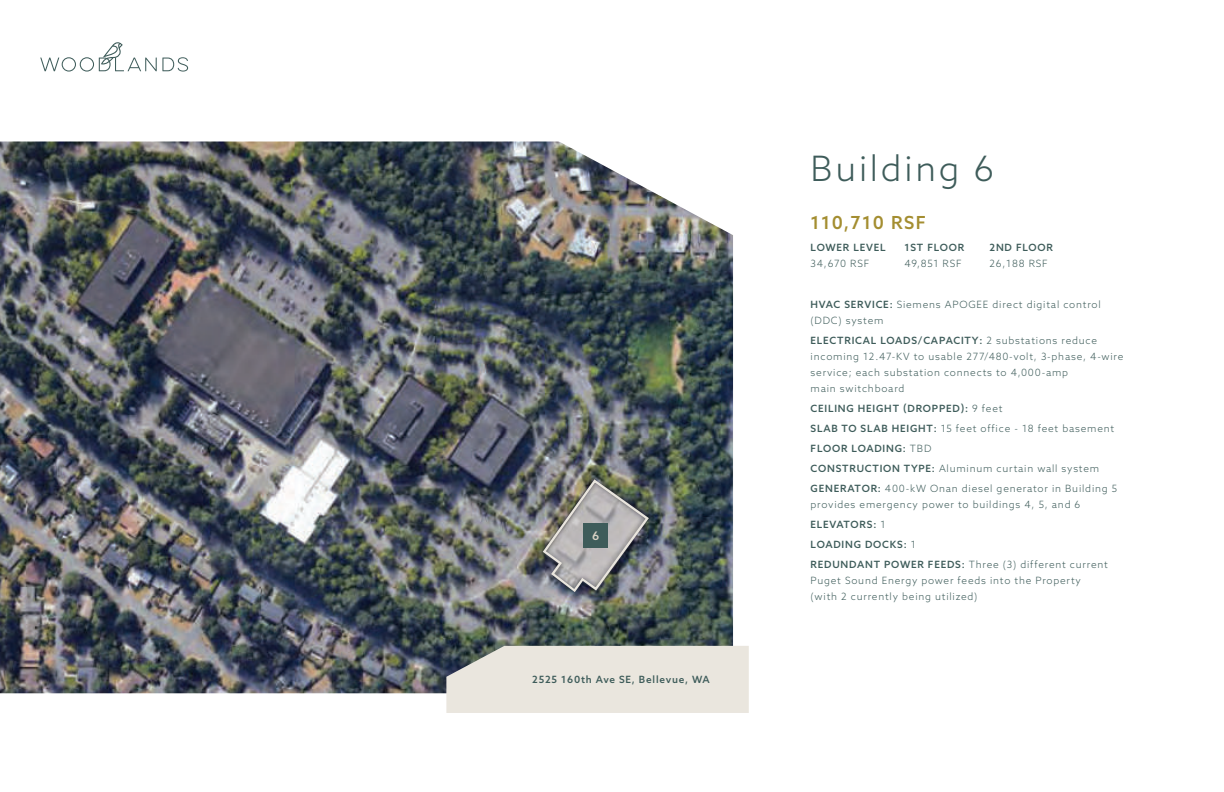
<style>
.page{position:relative;width:1224px;height:792px;background:#fff}
.page>*{position:absolute;margin:0;border:0;box-sizing:border-box;transform-origin:0 0}
.t1{font:300 35px "Azo Sans";letter-spacing:.08em;color:#3e5c5a}
.t2{font:500 18px "Azo Sans";letter-spacing:.08em;color:#a48e31}
.t3{font:500 11.8px "Azo Sans";color:#d8d2c4}
.t4{font:300 10px/20px "Azo Sans";letter-spacing:.08em;color:#3e5c5a}
.t5{font:500 10px "Azo Sans";letter-spacing:.08em;color:#3e5c5a}
.s1{font-weight:500}
</style>
<div class="page">
<svg style="left:40px;top:42px;width:148px;height:30px"></svg>
<img style="left:0;top:142px;width:733px;height:551px">
<div style="left:537px;top:474px;width:117px;height:124px;background:#231f20;opacity:.75"></div>
<img style="left:541px;top:478px;width:109px;height:116px">
<div style="left:584px;top:524px;width:24px;height:24px;background:#3e5c5a"></div>
<div style="left:446px;top:646px;width:303px;height:67px;background:#eae6de"></div>
<p class="t3" style="left:592px;top:528px;width:9px">6</p>
<p class="t5" style="left:532px;top:673px;width:179px">2525 160th Ave SE, Bellevue, WA</p>
<h1 class="t1" style="left:811px;top:145px;width:185px">Building 6</h1>
<h2 class="t2" style="left:811px;top:210px;width:117px">110,710 RSF</h2>
<p class="t5" style="left:905px;top:241px;width:61px">1ST FLOOR</p>
<p class="t4" style="left:905px;top:253px;width:59px">49,851 RSF</p>
<p class="t5" style="left:811px;top:241px;width:76px">LOWER LEVEL</p>
<p class="t4" style="left:811px;top:253px;width:60px">34,670 RSF</p>
<p class="t5" style="left:990px;top:241px;width:65px">2ND FLOOR</p>
<p class="t4" style="left:990px;top:253px;width:60px">26,188 RSF</p>
<p class="t4" style="left:811px;top:297px;width:292px;line-height:16px"><span class="s1">HVAC SERVICE:</span> Siemens APOGEE direct digital control (DDC) system</p>
<p class="t4" style="left:811px;top:333px;width:314px;line-height:16px"><span class="s1">ELECTRICAL LOADS/CAPACITY:</span> 2 substations reduce incoming 12.47-KV to usable 277/480-volt, 3-phase, 4-wire service; each substation connects to 4,000-amp<br>main switchboard</p>
<p class="t4" style="left:811px;top:399px;width:308px"><span class="s1">CEILING HEIGHT (DROPPED):</span> 9 feet<br><span class="s1">SLAB TO SLAB HEIGHT:</span> 15 feet office - 18 feet basement <span class="s1">FLOOR LOADING:</span> TBD<br><span class="s1">CONSTRUCTION TYPE:</span> Aluminum curtain wall system <span class="s1">GENERATOR:</span> 400-kW Onan diesel generator in Building 5</p>
<p class="t4" style="left:811px;top:495px;width:299px">provides emergency power to buildings 4, 5, and 6<br><span class="s1">ELEVATORS:</span> 1<br><span class="s1">LOADING DOCKS:</span> 1<br><span class="s1">REDUNDANT POWER FEEDS:</span> Three (3) different current</p>
<p class="t4" style="left:811px;top:573px;width:272px;line-height:16px">Puget Sound Energy power feeds into the Property (with 2 currently being utilized)</p>
</div>
